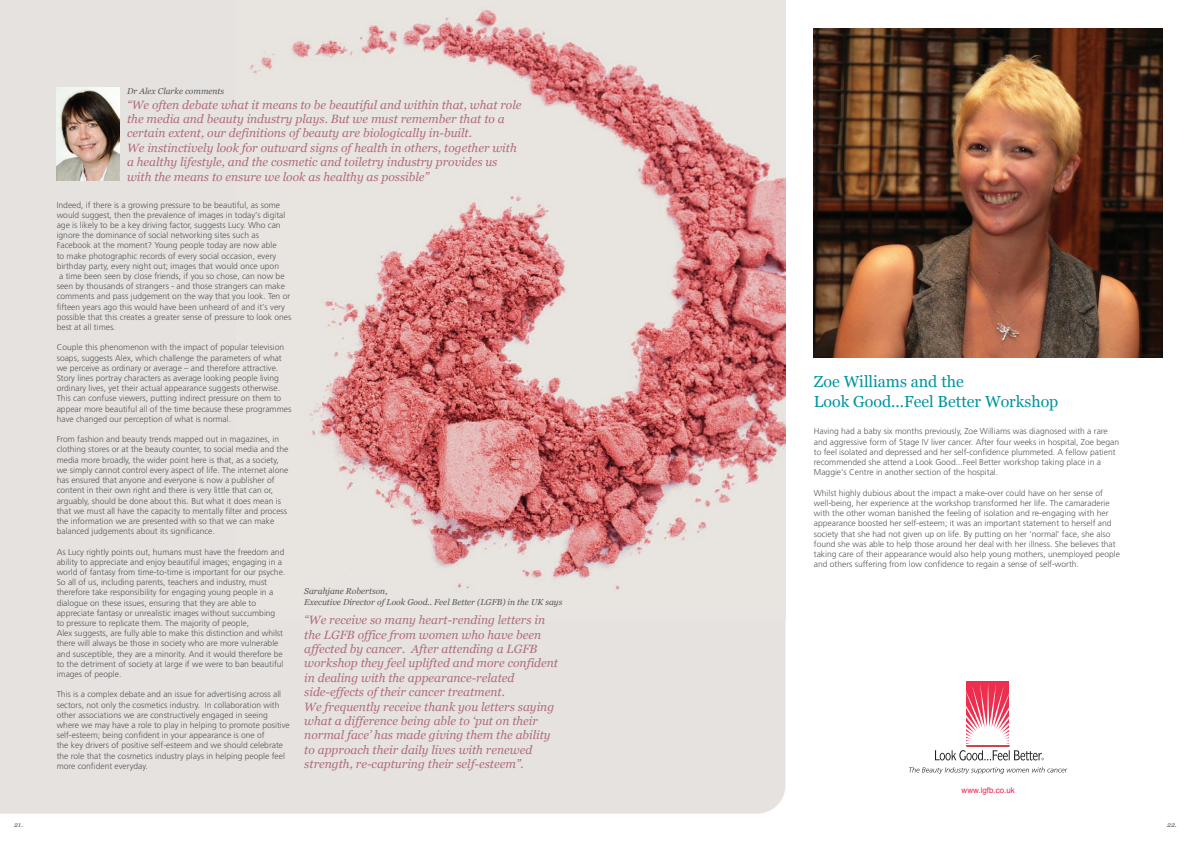
<style>
.page{position:relative;width:1191px;height:842px;background:#fff}
.page>*{position:absolute;margin:0;border:0;box-sizing:border-box;transform-origin:0 0}
.t1{font:16px/19.2px "Georgia";color:#0094a1}
.t2{font:italic 12px/14.4px "Georgia";color:#b06d7e}
.t3{font:300 8.5px/10.2px "Frutiger";color:#57585a}
.t4{font:italic 8.5px/10.2px "Georgia";color:#57585a}
.t5{font:8px "Helvetica";color:#ed2152}
.t6{font:italic 7px "Georgia";color:#57585a}
</style>
<div class="page">
<img style="left:814px;top:28px;width:348px;height:329px">
<div style="left:966px;top:681px;width:43px;height:65px;background:#ee2e4e"></div>
<svg style="left:909px;top:684px;width:158px;height:90px"></svg>
<div style="left:0;top:0;width:785px;height:814px;background:#e6e2df"></div>
<img style="left:236px;top:0;width:549px;height:620px">
<img style="left:57px;top:87px;width:62px;height:94px">
<p class="t4" style="left:127px;top:86px;width:99px">Dr Alex Clarke comments</p>
<p class="t2" style="left:127px;top:97px;width:396px">“We often debate what it means to be beautiful and within that, what role the media and beauty industry plays. But we must remember that to a certain extent, our definitions of beauty are biologically in-built.<br>We instinctively look for outward signs of health in others, together with a healthy lifestyle, and the cosmetic and toiletry industry provides us with the means to ensure we look as healthy as possible”</p>
<p class="t3" style="left:57px;top:200px;width:236px">Indeed, if there is a growing pressure to be beautiful, as some would suggest, then the prevalence of images in today’s digital age is likely to be a key driving factor, suggests Lucy. Who can ignore the dominance of social networking sites such as Facebook at the moment? Young people today are now able<br>to make photographic records of every social occasion, every birthday party, every night out; images that would once upon<br>a time been seen by close friends, if you so chose, can now be seen by thousands of strangers - and those strangers can make comments and pass judgement on the way that you look. Ten or fifteen years ago this would have been unheard of and it’s very possible that this creates a greater sense of pressure to look ones best at all times.</p>
<p class="t3" style="left:57px;top:343px;width:236px">Couple this phenomenon with the impact of popular television soaps, suggests Alex, which challenge the parameters of what we perceive as ordinary or average – and therefore attractive.<br>Story lines portray characters as average looking people living ordinary lives, yet their actual appearance suggests otherwise.<br>This can confuse viewers, putting indirect pressure on them to appear more beautiful all of the time because these programmes have changed our perception of what is normal.</p>
<p class="t3" style="left:57px;top:435px;width:233px">From fashion and beauty trends mapped out in magazines, in clothing stores or at the beauty counter, to social media and the media more broadly, the wider point here is that, as a society, we simply cannot control every aspect of life. The internet alone has ensured that anyone and everyone is now a publisher of content in their own right and there is very little that can or, arguably, should be done about this. But what it does mean is that we must all have the capacity to mentally filter and process the information we are presented with so that we can make balanced judgements about its significance.</p>
<p class="t3" style="left:57px;top:547px;width:230px">As Lucy rightly points out, humans must have the freedom and ability to appreciate and enjoy beautiful images; engaging in a world of fantasy from time-to-time is important for our psyche.<br>So all of us, including parents, teachers and industry, must therefore take responsibility for engaging young people in a dialogue on these issues, ensuring that they are able to appreciate fantasy or unrealistic images without succumbing<br>to pressure to replicate them. The majority of people,<br>Alex suggests, are fully able to make this distinction and whilst there will always be those in society who are more vulnerable and susceptible, they are a minority. And it would therefore be to the detriment of society at large if we were to ban beautiful images of people.</p>
<p class="t3" style="left:57px;top:690px;width:234px">This is a complex debate and an issue for advertising across all sectors, not only the cosmetics industry. In collaboration with other associations we are constructively engaged in seeing where we may have a role to play in helping to promote positive self-esteem; being confident in your appearance is one of<br>the key drivers of positive self-esteem and we should celebrate the role that the cosmetics industry plays in helping people feel more confident everyday.</p>
<p class="t4" style="left:304px;top:586px;width:259px">Sarahjane Robertson,<br>Executive Director of Look Good.. Feel Better (LGFB) in the UK says</p>
<p class="t2" style="left:304px;top:613px;width:255px">“We receive so many heart-rending letters in the LGFB office from women who have been affected by cancer. After attending a LGFB workshop they feel uplifted and more confident in dealing with the appearance-related side-effects of their cancer treatment.<br>We frequently receive thank you letters saying what a difference being able to ‘put on their normal face’ has made giving them the ability to approach their daily lives with renewed strength, re-capturing their self-esteem”.</p>
<h1 class="t1" style="left:814px;top:372px;width:246px">Zoe Williams and the<br>Look Good...Feel Better Workshop</h1>
<p class="t3" style="left:814px;top:427px;width:307px">Having had a baby six months previously, Zoe Williams was diagnosed with a rare and aggressive form of Stage IV liver cancer. After four weeks in hospital, Zoe began to feel isolated and depressed and her self-confidence plummeted. A fellow patient recommended she attend a Look Good...Feel Better workshop taking place in a Maggie’s Centre in another section of the hospital.</p>
<p class="t3" style="left:814px;top:488px;width:307px">Whilst highly dubious about the impact a make-over could have on her sense of well-being, her experience at the workshop transformed her life. The camaraderie with the other woman banished the feeling of isolation and re-engaging with her appearance boosted her self-esteem; it was an important statement to herself and society that she had not given up on life. By putting on her ‘normal’ face, she also found she was able to help those around her deal with her illness. She believes that taking care of their appearance would also help young mothers, unemployed people and others suffering from low confidence to regain a sense of self-worth.</p>
<p class="t5" style="left:961px;top:786px;width:55px">www.lgfb.co.uk</p>
<p class="t6" style="left:14px;top:821px;width:10px">21.</p>
<p class="t6" style="left:1167px;top:821px;width:11px">22.</p>
</div>
